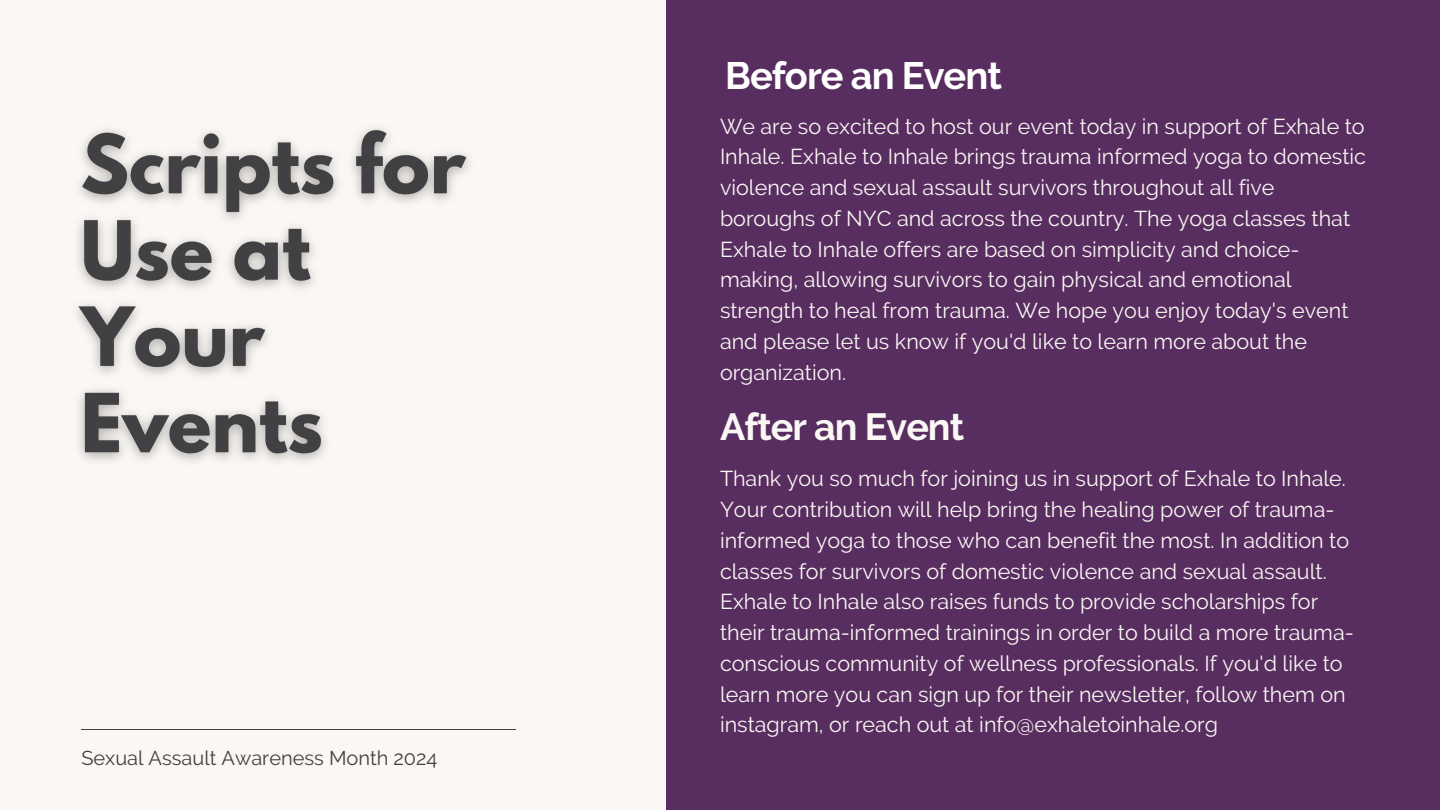
<style>
.page{position:relative;width:1440px;height:810px;background:#faf7f4}
.page>*{position:absolute;margin:0;border:0;box-sizing:border-box;transform-origin:0 0}
.t1{font:700 38px "Raleway";letter-spacing:-.025em;color:#fff}
.t2{font:700 37.7px "Raleway";letter-spacing:-.025em;color:#faf7f4}
.t3{font:21.5px/30.8px "Raleway";color:#faf7f4}
.t4{font:20px "Raleway";color:#414042}
</style>
<div class="page">
<div style="left:666px;top:0;width:774px;height:810px;background:#582d5f"></div>
<img style="left:77px;top:128px;width:392px;height:334px">
<hr style="left:81px;top:729px;width:434px;height:1px;background:#414042">
<p class="t4" style="left:81px;top:747px;width:358px">Sexual Assault Awareness Month 2024</p>
<h1 class="t1" style="left:725px;top:53px;width:278px">Before an Event</h1>
<p class="t3" style="left:720px;top:111px;width:648px">We are so excited to host our event today in support of Exhale to Inhale. Exhale to Inhale brings trauma informed yoga to domestic violence and sexual assault survivors throughout all five boroughs of NYC and across the country. The yoga classes that Exhale to Inhale offers are based on simplicity and choice&shy;making, allowing survivors to gain physical and emotional strength to heal from trauma. We hope you enjoy today's event and please let us know if you'd like to learn more about the organization.</p>
<h2 class="t2" style="left:720px;top:405px;width:246px">After an Event</h2>
<p class="t3" style="left:720px;top:463px;width:635px">Thank you so much for joining us in support of Exhale to Inhale.<br>Your contribution will help bring the healing power of trauma&shy;informed yoga to those who can benefit the most. In addition to classes for survivors of domestic violence and sexual assault.<br>Exhale to Inhale also raises funds to provide scholarships for their trauma-informed trainings in order to build a more trauma&shy;conscious community of wellness professionals. If you'd like to learn more you can sign up for their newsletter, follow them on instagram, or reach out at info@exhaletoinhale.org</p>
</div>
